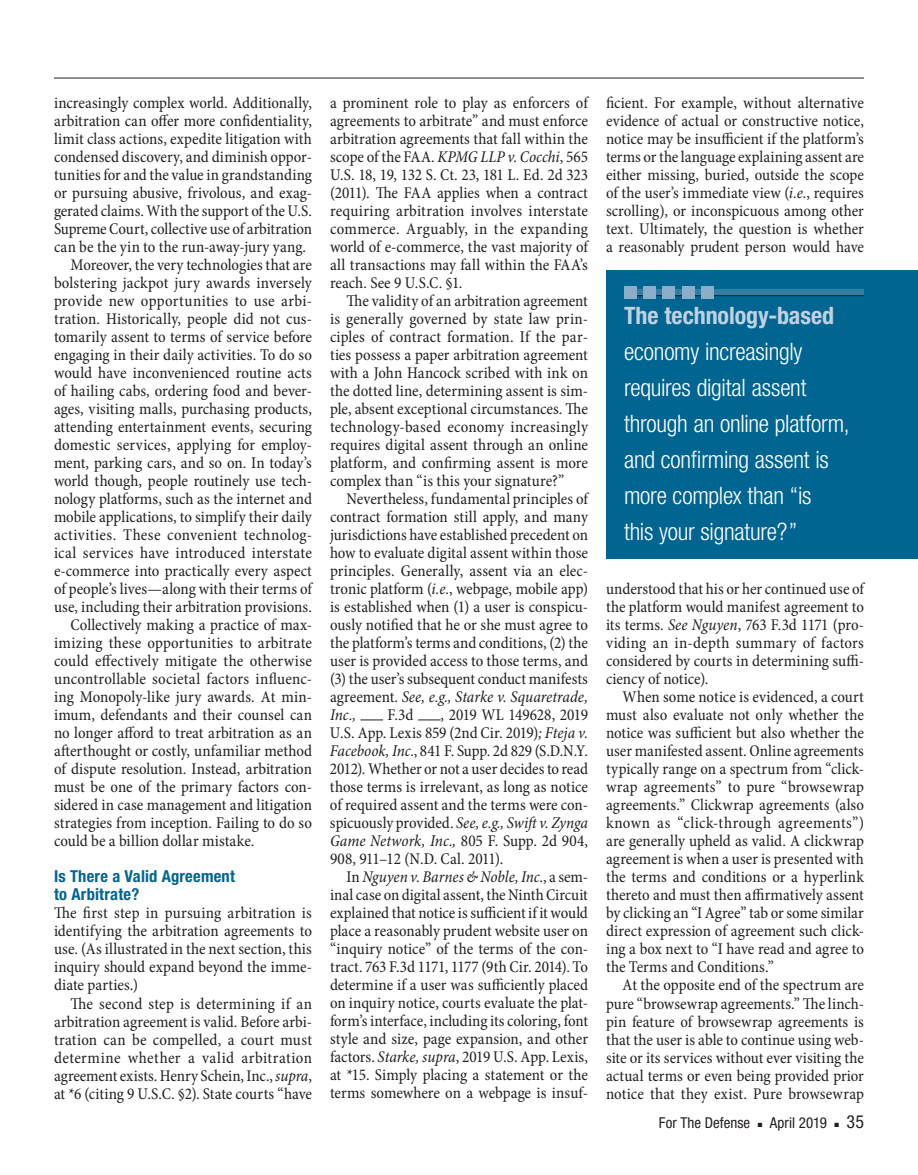
<style>
.page{position:relative;width:918px;height:1175px;background:#fff}
.page>*{position:absolute;margin:0;border:0;box-sizing:border-box;transform-origin:0 0}
.t1{font:300 condensed 24px/36px "Helvetica Neue";letter-spacing:-.01em;color:#fff}
.t2{font:700 condensed 24px "Helvetica Neue";letter-spacing:-.005em;color:#c0d1e2}
.t3{font:condensed 18px "Helvetica Neue";color:#231f20}
.t4{font:condensed 16.5px/18px "Minion Pro";color:#231f20;text-align:justify}
.t5{font:condensed 16.5px "Minion Pro";letter-spacing:.02em;color:#231f20}
.t6{font:700 condensed 16.5px/18px "Helvetica Neue";letter-spacing:.015em;color:#006591}
.t7{font:condensed 15px "Helvetica Neue";color:#231f20}
.s1{font-style:italic}
</style>
<div class="page">
<hr style="left:54px;top:78px;width:810px;height:1px;background:#231f20">
<svg style="left:361px;top:719px;width:22px;height:1px"></svg>
<svg style="left:418px;top:719px;width:23px;height:1px"></svg>
<div style="left:606px;top:270px;width:312px;height:288px;background:#006591"></div>
<div style="left:624px;top:290px;width:240px;height:6px;background:#327ea5"></div>
<hr style="left:624px;top:295px;width:240px;height:1px;background:#231f20">
<div style="left:624px;top:286px;width:12px;height:13px;background:#8cadc8"></div>
<div style="left:643px;top:286px;width:13px;height:13px;background:#8cadc8"></div>
<div style="left:663px;top:286px;width:12px;height:13px;background:#8cadc8"></div>
<div style="left:682px;top:286px;width:13px;height:13px;background:#8cadc8"></div>
<div style="left:702px;top:286px;width:12px;height:13px;background:#8cadc8"></div>
<p class="t4" style="left:54px;top:94px;width:259px">increasingly complex world. Additionally,</p>
<p class="t4" style="left:54px;top:112px;width:259px">arbitration can offer more confidentiality,</p>
<p class="t4" style="left:54px;top:130px;width:259px">limit class actions, expedite litigation with</p>
<p class="t4" style="left:54px;top:148px;width:259px">condensed discovery, and diminish oppor-</p>
<p class="t4" style="left:54px;top:166px;width:259px">tunities for and the value in grandstanding</p>
<p class="t4" style="left:54px;top:184px;width:259px">or pursuing abusive, frivolous, and exag-</p>
<p class="t4" style="left:54px;top:202px;width:259px">gerated claims. With the support of the U.S.</p>
<p class="t4" style="left:54px;top:220px;width:260px">Supreme Court, collective use of arbitration</p>
<p class="t4" style="left:54px;top:238px;width:254px">can be the yin to the run-away-jury yang.</p>
<p class="t4" style="left:70px;top:256px;width:243px">Moreover, the very technologies that are</p>
<p class="t4" style="left:54px;top:274px;width:259px">bolstering jackpot jury awards inversely</p>
<p class="t4" style="left:54px;top:292px;width:259px">provide new opportunities to use arbi-</p>
<p class="t4" style="left:54px;top:310px;width:259px">tration. Historically, people did not cus-</p>
<p class="t4" style="left:54px;top:328px;width:259px">tomarily assent to terms of service before</p>
<p class="t4" style="left:54px;top:346px;width:259px">engaging in their daily activities. To do so</p>
<p class="t4" style="left:54px;top:364px;width:259px">would have inconvenienced routine acts</p>
<p class="t4" style="left:54px;top:382px;width:259px">of hailing cabs, ordering food and bever-</p>
<p class="t4" style="left:54px;top:400px;width:260px">ages, visiting malls, purchasing products,</p>
<p class="t4" style="left:54px;top:418px;width:259px">attending entertainment events, securing</p>
<p class="t4" style="left:54px;top:436px;width:259px">domestic services, applying for employ-</p>
<p class="t4" style="left:54px;top:454px;width:259px">ment, parking cars, and so on. In today’s</p>
<p class="t4" style="left:54px;top:472px;width:259px">world though, people routinely use tech-</p>
<p class="t4" style="left:54px;top:490px;width:260px">nology platforms, such as the internet and</p>
<p class="t4" style="left:54px;top:508px;width:259px">mobile applications, to simplify their daily</p>
<p class="t5" style="left:54px;top:524px;width:259px">activities. These convenient technolog-</p>
<p class="t5" style="left:54px;top:542px;width:259px">ical services have introduced interstate</p>
<p class="t4" style="left:54px;top:562px;width:260px">e-commerce into practically every aspect</p>
<p class="t4" style="left:54px;top:580px;width:259px">of people’s lives—along with their terms of</p>
<p class="t4" style="left:54px;top:598px;width:259px">use, including their arbitration provisions.</p>
<p class="t4" style="left:70px;top:616px;width:243px">Collectively making a practice of max-</p>
<p class="t4" style="left:54px;top:634px;width:259px">imizing these opportunities to arbitrate</p>
<p class="t4" style="left:54px;top:652px;width:259px">could effectively mitigate the otherwise</p>
<p class="t4" style="left:54px;top:670px;width:259px">uncontrollable societal factors influenc-</p>
<p class="t4" style="left:54px;top:688px;width:260px">ing Monopoly-like jury awards. At min-</p>
<p class="t4" style="left:54px;top:706px;width:260px">imum, defendants and their counsel can</p>
<p class="t4" style="left:54px;top:724px;width:259px">no longer afford to treat arbitration as an</p>
<p class="t4" style="left:54px;top:742px;width:260px">afterthought or costly, unfamiliar method</p>
<p class="t4" style="left:54px;top:760px;width:259px">of dispute resolution. Instead, arbitration</p>
<p class="t4" style="left:54px;top:778px;width:259px">must be one of the primary factors con-</p>
<p class="t4" style="left:54px;top:796px;width:259px">sidered in case management and litigation</p>
<p class="t4" style="left:54px;top:814px;width:260px">strategies from inception. Failing to do so</p>
<p class="t4" style="left:54px;top:832px;width:202px">could be a billion dollar mistake.</p>
<p class="t6" style="left:54px;top:867px;width:182px">Is There a Valid Agreement to Arbitrate?</p>
<p class="t4" style="left:54px;top:904px;width:260px">The first step in pursuing arbitration is identifying the arbitration agreements to use. (As illustrated in the next section, this inquiry should expand beyond the imme&shy;diate parties.)</p>
<p class="t4" style="left:54px;top:994px;width:260px;text-indent:16px">The second step is determining if an arbitration agreement is valid. Before arbi&shy;tration can be compelled, a court must determine whether a valid arbitration agreement exists. Henry Schein, Inc., <span class="s1">supra</span>, at *6 (citing 9 U.S.C. §2). State courts “have</p>
<p class="t4" style="left:330px;top:94px;width:260px">a prominent role to play as enforcers of agreements to arbitrate” and must enforce arbitration agreements that fall within the scope of the FAA. <span class="s1">KPMG LLP v. Cocchi</span>, 565<br>U.S. 18, 19, 132 S. Ct. 23, 181 L. Ed. 2d 323 (2011). The FAA applies when a contract requiring arbitration involves interstate commerce. Arguably, in the expanding world of e-commerce, the vast majority of all transactions may fall within the FAA’s reach. See 9 U.S.C. §1.</p>
<p class="t4" style="left:330px;top:292px;width:260px;text-indent:17px">The validity of an arbitration agreement is generally governed by state law prin&shy;ciples of contract formation. If the par&shy;ties possess a paper arbitration agreement with a John Hancock scribed with ink on the dotted line, determining assent is sim&shy;ple, absent exceptional circumstances. The technology-based economy increasingly requires digital assent through an online platform, and confirming assent is more complex than “is this your signature?”</p>
<p class="t4" style="left:330px;top:490px;width:260px;text-indent:16px">Nevertheless, fundamental principles of contract formation still apply, and many jurisdictions have established precedent on how to evaluate digital assent within those principles. Generally, assent via an elec&shy;tronic platform (<span class="s1">i.e.</span>, webpage, mobile app) is established when (1) a user is conspicu&shy;ously notified that he or she must agree to the platform’s terms and conditions, (2) the user is provided access to those terms, and (3) the user’s subsequent conduct manifests agreement. <span class="s1">See, e.g., Starke v. Squaretrade, Inc.,</span></p>
<p class="t4" style="left:388px;top:706px;width:28px">F.3d</p>
<p class="t4" style="left:330px;top:706px;width:260px;text-indent:111px">, 2019 WL 149628, 2019<br>U.S. App. Lexis 859 (2nd Cir. 2019)<span class="s1">; Fteja v.<br>Facebook, Inc.</span>, 841 F. Supp. 2d 829 (S.D.N.Y.<br>2012). Whether or not a user decides to read those terms is irrelevant, as long as notice of required assent and the terms were con&shy;spicuously provided. <span class="s1">See, e.g., Swift v. Zynga Game Network, Inc.,</span> 805 F. Supp. 2d 904, 908, 911–12 (N.D. Cal. 2011).</p>
<p class="t4" style="left:330px;top:868px;width:260px;text-indent:16px">In <span class="s1">Nguyen v. Barnes &amp; Noble, Inc</span>., a sem&shy;inal case on digital assent, the Ninth Circuit explained that notice is sufficient if it would place a reasonably prudent website user on “inquiry notice” of the terms of the con&shy;tract. 763 F.3d 1171, 1177 (9th Cir. 2014). To determine if a user was sufficiently placed on inquiry notice, courts evaluate the plat&shy;form’s interface, including its coloring, font style and size, page expansion, and other factors. <span class="s1">Starke, supra</span>, 2019 U.S. App. Lexis, at *15. Simply placing a statement or the terms somewhere on a webpage is insuf-</p>
<p class="t4" style="left:606px;top:94px;width:260px">ficient. For example, without alternative evidence of actual or constructive notice, notice may be insufficient if the platform’s terms or the language explaining assent are either missing, buried, outside the scope of the user’s immediate view (<span class="s1">i.e.</span>, requires scrolling), or inconspicuous among other text. Ultimately, the question is whether a reasonably prudent person would have</p>
<h1 class="t2" style="left:624px;top:301px;width:212px">The technology-based</h1>
<h1 class="t1" style="left:624px;top:333px;width:227px">economy increasingly requires digital assent through an online platform, and confirming assent is more complex than “is<br>this your signature?”</h1>
<p class="t4" style="left:606px;top:580px;width:260px">understood that his or her continued use of the platform would manifest agreement to its terms. <span class="s1">See Nguyen</span>, 763 F.3d 1171 (pro&shy;viding an in-depth summary of factors considered by courts in determining suffi&shy;ciency of notice).</p>
<p class="t4" style="left:606px;top:688px;width:260px;text-indent:16px">When some notice is evidenced, a court must also evaluate not only whether the notice was sufficient but also whether the user manifested assent. Online agreements typically range on a spectrum from “click&shy;wrap agreements” to pure “browsewrap agreements.” Clickwrap agreements (also known as “click-through agreements”) are generally upheld as valid. A clickwrap agreement is when a user is presented with the terms and conditions or a hyperlink thereto and must then affirmatively assent by clicking an “I Agree” tab or some similar direct expression of agreement such click&shy;ing a box next to “I have read and agree to the Terms and Conditions.”</p>
<p class="t4" style="left:606px;top:976px;width:260px;text-indent:16px">At the opposite end of the spectrum are pure “browsewrap agreements.” The linch&shy;pin feature of browsewrap agreements is that the user is able to continue using web&shy;site or its services without ever visiting the actual terms or even being provided prior notice that they exist. Pure browsewrap</p>
<p class="t7" style="left:659px;top:1114px;width:93px">For The Defense</p>
<p class="t7" style="left:758px;top:1114px;width:71px">■ April 2019</p>
<p class="t3" style="left:835px;top:1111px;width:31px">■ 35</p>
</div>
